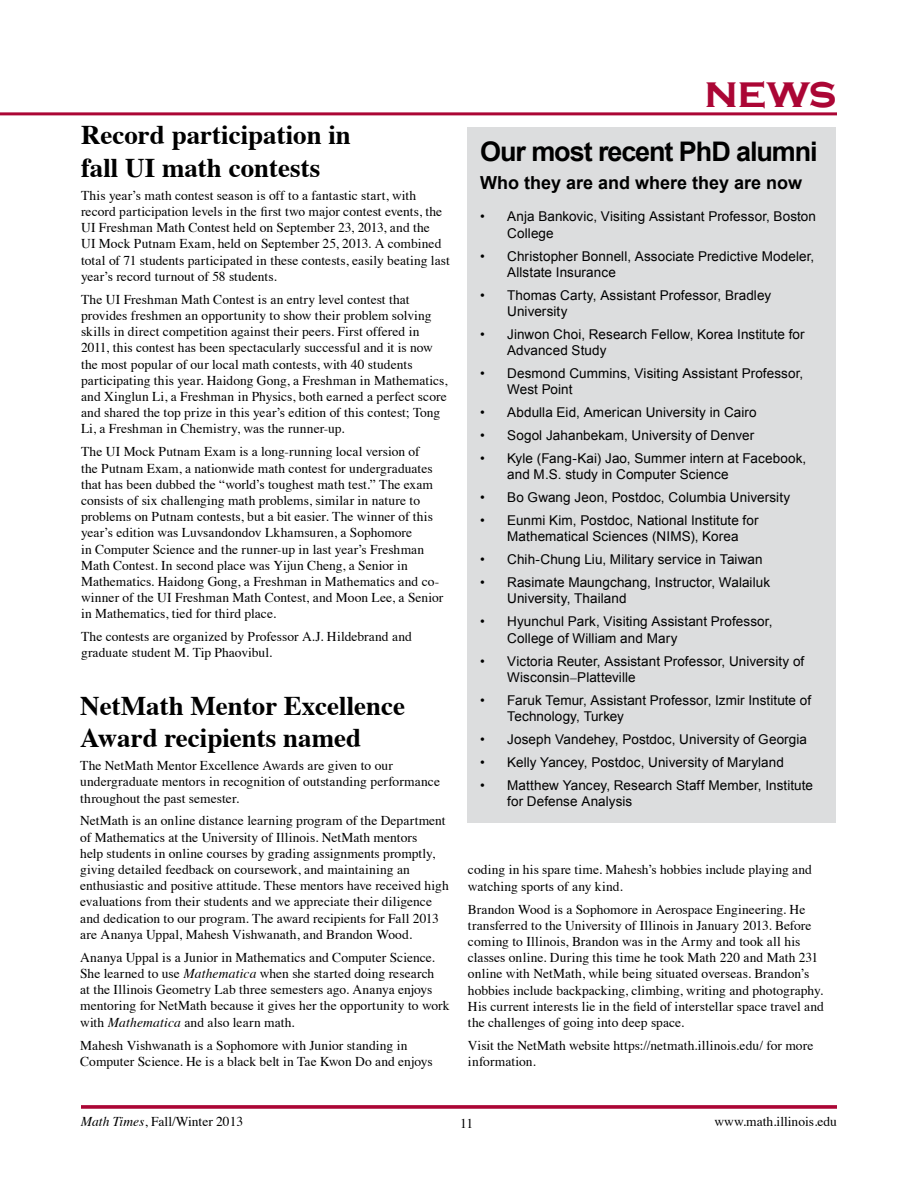
<style>
.page{position:relative;width:918px;height:1188px;background:#fff}
.page>*{position:absolute;margin:0;border:0;box-sizing:border-box;transform-origin:0 0}
.t1{font:700 45px "Copperplate Gothic";color:#ab0635}
.t2{font:700 27px/32.4px "Times";color:#000}
.t3{font:700 27px "Arial";letter-spacing:-.04em;color:#000}
.t4{font:700 18px "Arial";color:#000}
.t5{font:13.5px/16.2px "Times";color:#000}
.t6{font:13.5px/16.2px "Arial";letter-spacing:.005em;color:#000}
.s1{font-style:italic}
.s2{font-family:"Times"}
</style>
<div class="page">
<hr style="left:81px;top:1106px;width:756px;height:2px;background:#ab0635">
<hr style="left:81px;top:1105px;width:756px;height:1px;background:#ab0635">
<hr style="left:0;top:112px;width:837px;height:3px;background:#ab0635">
<div style="left:467px;top:128px;width:369px;height:696px;background:#dcddde"></div>
<h2 class="t2" style="left:81px;top:116px;width:271px">Record participation in fall UI math contests</h2>
<p class="t5" style="left:81px;top:186px;width:370px">This year’s math contest season is off to a fantastic start, with record participation levels in the first two major contest events, the UI Freshman Math Contest held on September 23, 2013, and the<br>UI Mock Putnam Exam, held on September 25, 2013. A combined total of 71 students participated in these contests, easily beating last year’s record turnout of 58 students.</p>
<p class="t5" style="left:81px;top:290px;width:368px">The UI Freshman Math Contest is an entry level contest that provides freshmen an opportunity to show their problem solving skills in direct competition against their peers. First offered in 2011, this contest has been spectacularly successful and it is now the most popular of our local math contests, with 40 students participating this year. Haidong Gong, a Freshman in Mathematics, and Xinglun Li, a Freshman in Physics, both earned a perfect score and shared the top prize in this year’s edition of this contest; Tong Li, a Freshman in Chemistry, was the runner-up.</p>
<p class="t5" style="left:81px;top:443px;width:364px">The UI Mock Putnam Exam is a long-running local version of<br>the Putnam Exam, a nationwide math contest for undergraduates that has been dubbed the “world’s toughest math test.” The exam consists of six challenging math problems, similar in nature to problems on Putnam contests, but a bit easier. The winner of this year’s edition was Luvsandondov Lkhamsuren, a Sophomore<br>in Computer Science and the runner-up in last year’s Freshman Math Contest. In second place was Yijun Cheng, a Senior in Mathematics. Haidong Gong, a Freshman in Mathematics and co&shy;winner of the UI Freshman Math Contest, and Moon Lee, a Senior in Mathematics, tied for third place.</p>
<p class="t5" style="left:81px;top:627px;width:332px">The contests are organized by Professor A.J. Hildebrand and graduate student M. Tip Phaovibul.</p>
<h2 class="t2" style="left:80px;top:687px;width:326px">NetMath Mentor Excellence<br>Award recipients named</h2>
<p class="t5" style="left:80px;top:756px;width:361px">The NetMath Mentor Excellence Awards are given to our undergraduate mentors in recognition of outstanding performance throughout the past semester.</p>
<p class="t5" style="left:80px;top:812px;width:370px">NetMath is an online distance learning program of the Department of Mathematics at the University of Illinois. NetMath mentors<br>help students in online courses by grading assignments promptly, giving detailed feedback on coursework, and maintaining an enthusiastic and positive attitude. These mentors have received high evaluations from their students and we appreciate their diligence and dedication to our program. The award recipients for Fall 2013 are Ananya Uppal, Mahesh Vishwanath, and Brandon Wood.</p>
<p class="t5" style="left:80px;top:948px;width:371px">Ananya Uppal is a Junior in Mathematics and Computer Science.<br>She learned to use <span class="s1">Mathematica</span> when she started doing research<br>at the Illinois Geometry Lab three semesters ago. Ananya enjoys mentoring for NetMath because it gives her the opportunity to work with <span class="s1">Mathematica</span> and also learn math.</p>
<p class="t5" style="left:80px;top:1036px;width:354px">Mahesh Vishwanath is a Sophomore with Junior standing in<br>Computer Science. He is a black belt in Tae Kwon Do and enjoys</p>
<h1 class="t1" style="left:705px;top:67px;width:134px">news</h1>
<h2 class="t3" style="left:480px;top:133px;width:339px">Our most recent PhD alumni</h2>
<h3 class="t4" style="left:480px;top:171px;width:324px">Who they are and where they are now</h3>
<p class="t6" style="left:507px;top:209px;width:310px;text-indent:-27px">• Anja Bankovic, Visiting Assistant Professor, Boston<br>College</p>
<p class="t6" style="left:507px;top:248px;width:309px;text-indent:-27px">• Christopher Bonnell, Associate Predictive Modeler,<br>Allstate Insurance</p>
<p class="t6" style="left:507px;top:287px;width:265px;text-indent:-27px">• Thomas Carty, Assistant Professor, Bradley<br>University</p>
<p class="t6" style="left:507px;top:326px;width:299px;text-indent:-27px">• Jinwon Choi, Research Fellow, Korea Institute for<br>Advanced Study</p>
<p class="t6" style="left:507px;top:365px;width:298px;text-indent:-27px">• Desmond Cummins, Visiting Assistant Professor,<br>West Point</p>
<p class="t6" style="left:480px;top:404px;width:278px">• Abdulla Eid, American University in Cairo</p>
<p class="t6" style="left:480px;top:427px;width:276px">• Sogol Jahanbekam, University of Denver</p>
<p class="t6" style="left:507px;top:450px;width:301px;text-indent:-27px">• Kyle (Fang-Kai) Jao, Summer intern at Facebook, and M.S. study in Computer Science</p>
<p class="t6" style="left:480px;top:490px;width:312px">• Bo Gwang Jeon, Postdoc, Columbia University</p>
<p class="t6" style="left:480px;top:512px;width:280px;text-align:center">• Eunmi Kim, Postdoc, National Institute for<br>Mathematical Sciences (NIMS), Korea</p>
<p class="t6" style="left:480px;top:552px;width:284px">• Chih-Chung Liu, Military service in Taiwan</p>
<p class="t6" style="left:507px;top:575px;width:264px;text-indent:-27px">• Rasimate Maungchang, Instructor, Walailuk<br>University, Thailand</p>
<p class="t6" style="left:507px;top:614px;width:267px;text-indent:-27px">• Hyunchul Park, Visiting Assistant Professor,<br>College of William and Mary</p>
<p class="t6" style="left:507px;top:653px;width:299px;text-indent:-27px">• Victoria Reuter, Assistant Professor, University of<br>Wisconsin<span class="s2">–</span>Platteville</p>
<p class="t6" style="left:507px;top:692px;width:305px;text-indent:-27px">• Faruk Temur, Assistant Professor, Izmir Institute of<br>Technology, Turkey</p>
<p class="t6" style="left:480px;top:731px;width:328px">• Joseph Vandehey, Postdoc, University of Georgia</p>
<p class="t6" style="left:480px;top:754px;width:305px">• Kelly Yancey, Postdoc, University of Maryland</p>
<p class="t6" style="left:507px;top:777px;width:307px;text-indent:-27px">• Matthew Yancey, Research Staff Member, Institute for Defense Analysis</p>
<p class="t5" style="left:468px;top:861px;width:345px">coding in his spare time. Mahesh’s hobbies include playing and watching sports of any kind.</p>
<p class="t5" style="left:468px;top:900px;width:358px">Brandon Wood is a Sophomore in Aerospace Engineering. He transferred to the University of Illinois in January 2013. Before coming to Illinois, Brandon was in the Army and took all his classes online. During this time he took Math 220 and Math 231 online with NetMath, while being situated overseas. Brandon’s hobbies include backpacking, climbing, writing and photography.<br>His current interests lie in the field of interstellar space travel and the challenges of going into deep space.</p>
<p class="t5" style="left:468px;top:1036px;width:347px">Visit the NetMath website https://netmath.illinois.edu/ for more information.</p>
<p class="t5" style="left:81px;top:1112px;width:164px"><span class="s1">Math Times</span>, Fall/Winter 2013</p>
<p class="t5" style="left:460px;top:1114px;width:15px">11</p>
<p class="t5" style="left:715px;top:1112px;width:124px">www.math.illinois.edu</p>
</div>
